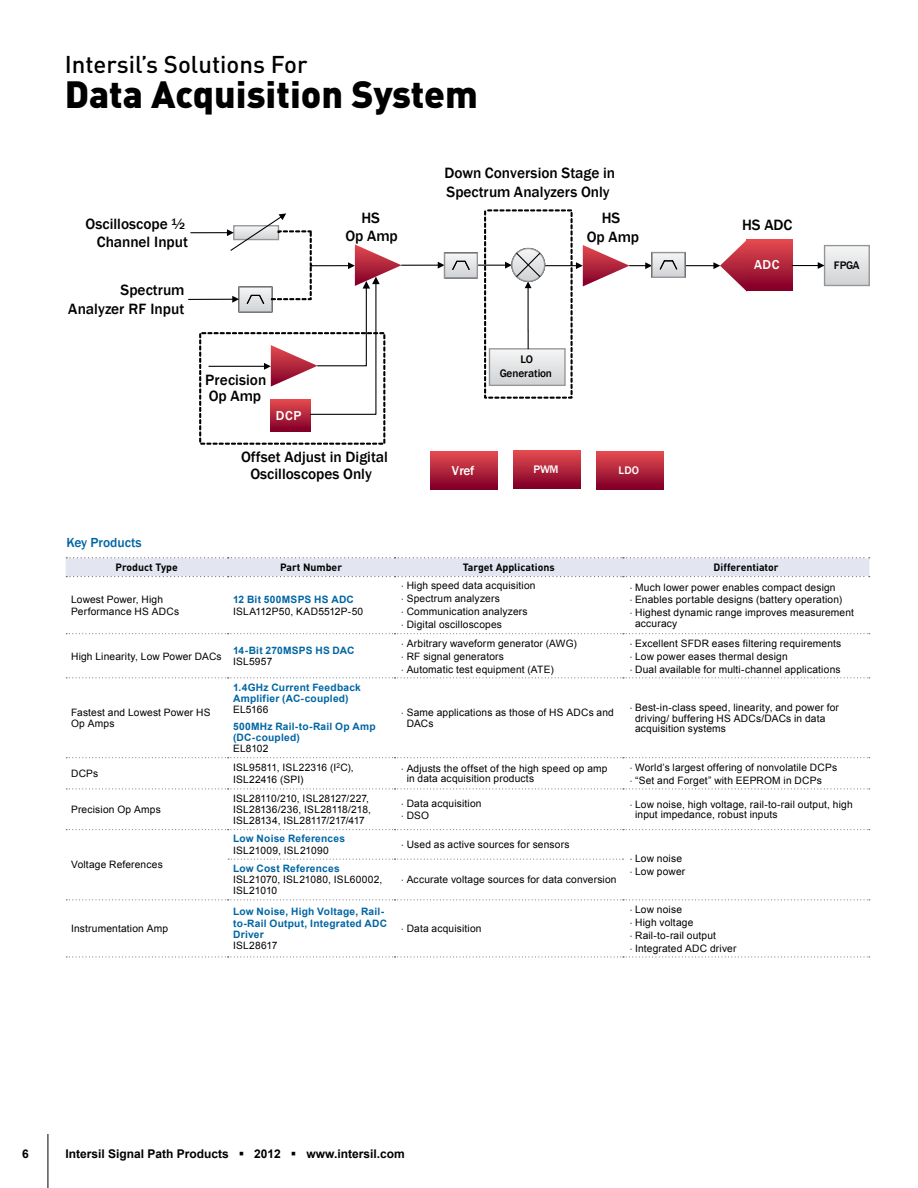
<style>
.page{position:relative;width:918px;height:1188px;background:#fff}
.page>*{position:absolute;margin:0;border:0;box-sizing:border-box;transform-origin:0 0}
.t1{font:900 37.5px "DINOT";color:#000}
.t2{font:500 24px "DINOT";color:#000}
.t3{font:500 15.3px/18.5px "Franklin Gothic";color:#000;text-align:center}
.t4{font:500 13.5px "Franklin Gothic";color:#0065a4}
.t5{font:500 13.35px "Franklin Gothic";letter-spacing:.025em;color:#fff}
.t6{font:700 12px "Arial";color:#000}
.t7{font:500 11.25px/13.4px "Franklin Gothic";letter-spacing:-.01em;color:#000;text-align:center}
.t8{font:500 11.25px "Franklin Gothic";letter-spacing:-.01em;color:#fff}
.t9{font:700 10.5px "DINOT";color:#000}
.t10{font:10.2px/12.9px "Arial";letter-spacing:.015em;color:#000}
.t11{font:700 10.2px/11.2px "Arial";letter-spacing:.02em;color:#0065a4}
.s1{font-family:"DINOT"}
</style>
<div class="page">
<svg style="left:66px;top:677px;width:804px;height:1px"></svg>
<svg style="left:66px;top:757px;width:804px;height:1px"></svg>
<svg style="left:66px;top:788px;width:804px;height:1px"></svg>
<svg style="left:228px;top:859px;width:395px;height:1px"></svg>
<svg style="left:66px;top:633px;width:804px;height:1px"></svg>
<svg style="left:66px;top:899px;width:804px;height:1px"></svg>
<svg style="left:66px;top:956px;width:804px;height:1px"></svg>
<svg style="left:66px;top:557px;width:804px;height:20px;background:#e2e4ee"></svg>
<svg style="left:66px;top:829px;width:804px;height:1px"></svg>
<hr style="left:402px;top:265px;width:37px;height:1px;background:#000">
<svg style="left:438px;top:262px;width:6px;height:7px"></svg>
<div style="left:747px;top:240px;width:46px;height:51px;background:linear-gradient(to bottom,#e44c4f,#7f0027)"></div>
<svg style="left:686px;top:240px;width:61px;height:52px"></svg>
<svg style="left:446px;top:254px;width:30px;height:22px"></svg>
<div style="left:444px;top:252px;width:34px;height:26px;border:1px solid #939598"></div>
<svg style="left:451px;top:260px;width:20px;height:11px"></svg>
<div style="left:652px;top:253px;width:33px;height:24px;background:linear-gradient(to bottom,#f4f5f5,#d3d4d6)"></div>
<div style="left:651px;top:252px;width:35px;height:26px;border:1px solid #939598"></div>
<svg style="left:659px;top:259px;width:19px;height:12px"></svg>
<svg style="left:430px;top:452px;width:68px;height:37px;background:#b2243b"></svg>
<svg style="left:513px;top:451px;width:68px;height:37px;background:#b2243b"></svg>
<svg style="left:477px;top:209px;width:175px;height:190px"></svg>
<svg style="left:596px;top:452px;width:68px;height:37px;background:#b2243b"></svg>
<div style="left:825px;top:246px;width:44px;height:39px;background:linear-gradient(to bottom,#f5f5f5,#d0d2d4)"></div>
<div style="left:824px;top:245px;width:46px;height:41px;border:1px solid #939598"></div>
<svg style="left:792px;top:262px;width:33px;height:7px"></svg>
<hr style="left:189px;top:299px;width:44px;height:1px;background:#000">
<hr style="left:191px;top:232px;width:37px;height:1px;background:#000">
<svg style="left:199px;top:213px;width:203px;height:232px"></svg>
<hr style="left:48px;top:1134px;width:1px;height:54px;background:#000">
<h2 class="t2" style="left:65px;top:49px;width:244px">Intersil’s Solutions For</h2>
<h1 class="t1" style="left:65px;top:69px;width:415px">Data Acquisition System</h1>
<h3 class="t3" style="left:86px;top:215px;width:104px;text-align:right">Oscilloscope ½<br>Channel Input</h3>
<h3 class="t3" style="left:68px;top:281px;width:118px;text-align:right">Spectrum<br>Analyzer RF Input</h3>
<h3 class="t3" style="left:345px;top:210px;width:54px;line-height:17.4px">HS<br>Op Amp</h3>
<h3 class="t3" style="left:205px;top:372px;width:63px;line-height:15.8px;text-align:left">Precision<br>Op Amp</h3>
<h3 class="t5" style="left:276px;top:407px;width:27px">DCP</h3>
<h3 class="t3" style="left:241px;top:448px;width:148px;line-height:17.1px">Offset Adjust in Digital<br>Oscilloscopes Only</h3>
<h3 class="t3" style="left:444px;top:164px;width:172px;text-align:left">Down Conversion Stage in<br>Spectrum Analyzers Only</h3>
<h3 class="t3" style="left:587px;top:209px;width:54px">HS<br>Op Amp</h3>
<h3 class="t3" style="left:742px;top:216px;width:52px">HS ADC</h3>
<p class="t7" style="left:500px;top:353px;width:54px">LO<br>Generation</p>
<h3 class="t5" style="left:452px;top:462px;width:24px">Vref</h3>
<p class="t8" style="left:534px;top:462px;width:26px">PWM</p>
<p class="t8" style="left:619px;top:463px;width:22px">LDO</p>
<h3 class="t5" style="left:754px;top:256px;width:27px">ADC</h3>
<p class="t7" style="left:834px;top:259px;width:27px">FPGA</p>
<h3 class="t4" style="left:66px;top:534px;width:77px">Key Products</h3>
<p class="t9" style="left:116px;top:561px;width:64px">Product Type</p>
<p class="t9" style="left:280px;top:561px;width:64px">Part Number</p>
<p class="t9" style="left:463px;top:561px;width:93px">Target Applications</p>
<p class="t9" style="left:714px;top:561px;width:67px">Differentiator</p>
<p class="t10" style="left:71px;top:594px;width:110px;line-height:11.2px">Lowest Power, High<br>Performance HS ADCs</p>
<p class="t11" style="left:233px;top:594px;width:122px">12 Bit 500MSPS HS ADC</p>
<p class="t10" style="left:400px;top:580px;width:137px"><span class="s1">⋅</span>High speed data acquisition <span class="s1">⋅</span>Spectrum analyzers <span class="s1">⋅</span>Communication analyzers <span class="s1">⋅</span>Digital oscilloscopes</p>
<p class="t10" style="left:628px;top:581px;width:227px"><span class="s1">⋅</span> Much lower power enables compact design <span class="s1">⋅</span>Enables portable designs (battery operation) <span class="s1">⋅</span>Highest dynamic range improves measurement</p>
<p class="t10" style="left:233px;top:605px;width:132px">ISLA112P50, KAD5512P-50</p>
<p class="t10" style="left:635px;top:617px;width:44px">accuracy</p>
<p class="t10" style="left:71px;top:650px;width:152px">High Linearity, Low Power DACs</p>
<p class="t10" style="left:71px;top:707px;width:141px;line-height:11.2px">Fastest and Lowest Power HS<br>Op Amps</p>
<p class="t11" style="left:233px;top:645px;width:123px">14-Bit 270MSPS HS DAC</p>
<p class="t10" style="left:233px;top:655px;width:41px">ISL5957</p>
<p class="t11" style="left:233px;top:682px;width:129px">1.4GHz Current Feedback<br>Amplifier (AC-coupled)</p>
<p class="t10" style="left:233px;top:703px;width:37px">EL5166</p>
<p class="t11" style="left:233px;top:721px;width:144px">500MHz Rail-to-Rail Op Amp (DC-coupled)</p>
<p class="t10" style="left:233px;top:742px;width:37px">EL8102</p>
<p class="t10" style="left:400px;top:637px;width:178px"><span class="s1">⋅</span>Arbitrary waveform generator (AWG) <span class="s1">⋅</span>RF signal generators<br><span class="s1">⋅</span>Automatic test equipment (ATE)</p>
<p class="t10" style="left:628px;top:637px;width:214px"><span class="s1">⋅</span>Excellent SFDR eases filtering requirements <span class="s1">⋅</span> Low power eases thermal design<br><span class="s1">⋅</span>Dual available for multi-channel applications</p>
<p class="t10" style="left:407px;top:707px;width:209px;line-height:10.8px;text-indent:-7px"><span class="s1">⋅</span>Same applications as those of HS ADCs and<br>DACs</p>
<p class="t10" style="left:635px;top:702px;width:205px;line-height:10.8px;text-indent:-7px"><span class="s1">⋅</span>Best-in-class speed, linearity, and power for driving/ buffering HS ADCs/DACs in data acquisition systems</p>
<p class="t10" style="left:71px;top:767px;width:29px">DCPs</p>
<p class="t10" style="left:233px;top:762px;width:122px;line-height:11.2px">ISL95811, ISL22316 (I<sup>2</sup>C),<br>ISL22416 (SPI)</p>
<p class="t10" style="left:407px;top:763px;width:202px;line-height:10.8px;text-indent:-7px"><span class="s1">⋅</span>Adjusts the offset of the high speed op amp in data acquisition products</p>
<p class="t10" style="left:628px;top:761px;width:210px"><span class="s1">⋅</span>World’s largest offering of nonvolatile DCPs <span class="s1">⋅</span> “Set and Forget” with EEPROM in DCPs</p>
<p class="t10" style="left:71px;top:803px;width:91px">Precision Op Amps</p>
<p class="t10" style="left:233px;top:793px;width:139px;line-height:11.2px">ISL28110/210, ISL28127/227,<br>ISL28136/236, ISL28118/218,<br>ISL28134, ISL28117/217/417</p>
<p class="t10" style="left:400px;top:797px;width:83px"><span class="s1">⋅</span>Data acquisition <span class="s1">⋅</span>DSO</p>
<p class="t10" style="left:635px;top:799px;width:219px;line-height:10.8px;text-indent:-7px"><span class="s1">⋅</span> Low noise, high voltage, rail-to-rail output, high input impedance, robust inputs</p>
<p class="t10" style="left:71px;top:859px;width:93px">Voltage References</p>
<p class="t11" style="left:233px;top:834px;width:114px">Low Noise References</p>
<p class="t10" style="left:233px;top:844px;width:97px">ISL21009, ISL21090</p>
<p class="t10" style="left:400px;top:838px;width:171px"><span class="s1">⋅</span>Used as active sources for sensors</p>
<p class="t10" style="left:628px;top:852px;width:55px"><span class="s1">⋅</span> Low noise</p>
<p class="t11" style="left:233px;top:863px;width:108px">Low Cost References</p>
<p class="t10" style="left:628px;top:865px;width:58px"><span class="s1">⋅</span> Low power</p>
<p class="t10" style="left:233px;top:874px;width:151px;line-height:11.2px">ISL21070, ISL21080, ISL60002,<br>ISL21010</p>
<p class="t10" style="left:400px;top:873px;width:218px"><span class="s1">⋅</span>Accurate voltage sources for data conversion</p>
<p class="t10" style="left:71px;top:922px;width:99px">Instrumentation Amp</p>
<p class="t11" style="left:233px;top:906px;width:156px">Low Noise, High Voltage, Rail&shy;to-Rail Output, Integrated ADC<br>Driver</p>
<p class="t10" style="left:233px;top:939px;width:46px">ISL28617</p>
<p class="t10" style="left:400px;top:922px;width:83px"><span class="s1">⋅</span>Data acquisition</p>
<p class="t6" style="left:22px;top:1145px;width:8px">6</p>
<p class="t6" style="left:65px;top:1145px;width:341px">Intersil Signal Path Products ▪ 2012 ▪ www.intersil.com</p>
<p class="t10" style="left:628px;top:903px;width:110px"><span class="s1">⋅</span> Low noise<br><span class="s1">⋅</span>High voltage <span class="s1">⋅</span>Rail-to-rail output<br><span class="s1">⋅</span> Integrated ADC driver</p>
</div>
